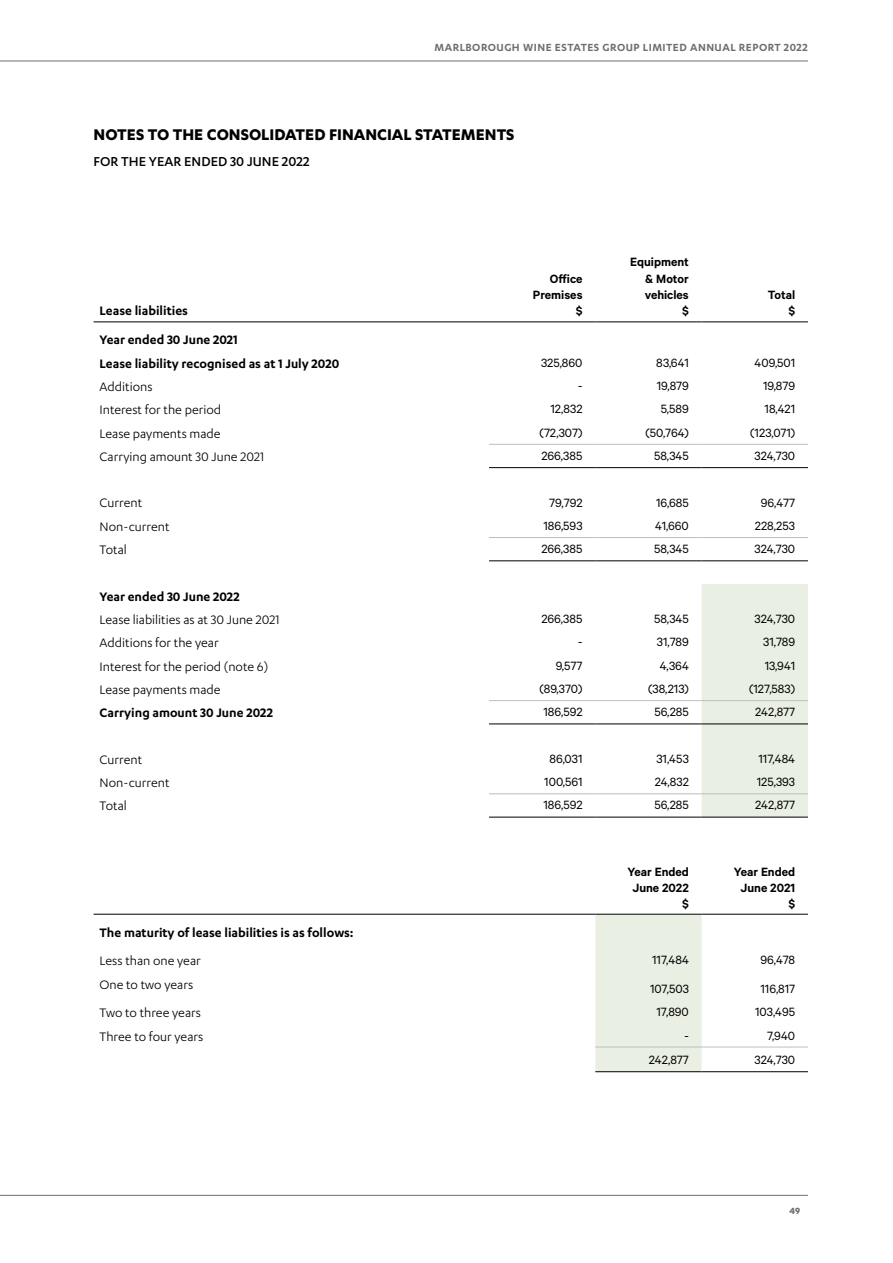
<style>
.page{position:relative;width:893px;height:1263px;background:#fff}
.page>*{position:absolute;margin:0;border:0;box-sizing:border-box;transform-origin:0 0}
.t1{font:700 18px "Karbon";color:#000}
.t2{font:500 15px "Karbon";color:#000}
.t3{font:14.25px "Karbon";color:#000}
.t4{font:600 14.25px/23.2px "Karbon";color:#000}
.t5{font:13.5px "Calibre";color:#000}
.t6{font:600 13.5px/16.2px "Calibre";color:#000;text-align:right}
.t7{font:600 12px "Karbon";letter-spacing:.04em;color:#6d6e71}
.t8{font:700 10.5px "Karbon";color:#6d6e71}
</style>
<div class="page">
<hr style="left:0;top:61px;width:808px;height:1px;background:#6d6e71">
<hr style="left:0;top:1195px;width:808px;height:1px;background:#6d6e71">
<div style="left:702px;top:584px;width:106px;height:233px;background:#e9efe2"></div>
<hr style="left:94px;top:321px;width:395px;height:1px;background:#000">
<hr style="left:489px;top:444px;width:106px;height:1px;background:#bcbec0">
<hr style="left:595px;top:444px;width:107px;height:1px;background:#bcbec0">
<hr style="left:702px;top:444px;width:106px;height:1px;background:#bcbec0">
<hr style="left:489px;top:321px;width:106px;height:1px;background:#000">
<hr style="left:595px;top:321px;width:107px;height:1px;background:#000">
<hr style="left:702px;top:321px;width:106px;height:1px;background:#000">
<hr style="left:489px;top:467px;width:106px;height:1px;background:#000">
<hr style="left:595px;top:467px;width:107px;height:1px;background:#000">
<hr style="left:702px;top:467px;width:106px;height:1px;background:#000">
<hr style="left:489px;top:723px;width:106px;height:1px;background:#000">
<hr style="left:595px;top:723px;width:107px;height:1px;background:#000">
<hr style="left:702px;top:723px;width:106px;height:1px;background:#000">
<hr style="left:489px;top:700px;width:106px;height:1px;background:#bcbec0">
<hr style="left:595px;top:700px;width:107px;height:1px;background:#bcbec0">
<hr style="left:702px;top:700px;width:106px;height:1px;background:#bcbec0">
<hr style="left:489px;top:537px;width:106px;height:1px;background:#bcbec0">
<hr style="left:595px;top:537px;width:107px;height:1px;background:#bcbec0">
<hr style="left:702px;top:537px;width:106px;height:1px;background:#bcbec0">
<hr style="left:489px;top:560px;width:106px;height:1px;background:#000">
<hr style="left:595px;top:560px;width:107px;height:1px;background:#000">
<hr style="left:702px;top:560px;width:106px;height:1px;background:#000">
<hr style="left:489px;top:817px;width:106px;height:1px;background:#000">
<hr style="left:595px;top:817px;width:107px;height:1px;background:#000">
<hr style="left:702px;top:817px;width:106px;height:1px;background:#000">
<hr style="left:489px;top:793px;width:106px;height:1px;background:#bcbec0">
<hr style="left:595px;top:793px;width:107px;height:1px;background:#bcbec0">
<hr style="left:702px;top:793px;width:106px;height:1px;background:#bcbec0">
<div style="left:595px;top:915px;width:107px;height:156px;background:#e9efe2"></div>
<hr style="left:94px;top:914px;width:501px;height:1px;background:#000">
<hr style="left:595px;top:914px;width:107px;height:1px;background:#000">
<hr style="left:702px;top:914px;width:106px;height:1px;background:#000">
<hr style="left:595px;top:1047px;width:107px;height:1px;background:#bcbec0">
<hr style="left:702px;top:1047px;width:106px;height:1px;background:#bcbec0">
<hr style="left:595px;top:1071px;width:107px;height:1px;background:#000">
<hr style="left:702px;top:1071px;width:106px;height:1px;background:#000">
<p class="t7" style="left:434px;top:40px;width:375px">MARLBOROUGH WINE ESTATES GROUP LIMITED ANNUAL REPORT 2022</p>
<h1 class="t1" style="left:94px;top:124px;width:422px">NOTES TO THE CONSOLIDATED FINANCIAL STATEMENTS</h1>
<p class="t2" style="left:94px;top:153px;width:218px">FOR THE YEAR ENDED 30 JUNE 2022</p>
<p class="t4" style="left:100px;top:299px;width:90px">Lease liabilities</p>
<p class="t4" style="left:100px;top:328px;width:241px">Year ended 30 June 2021<br>Lease liability recognised as at 1 July 2020</p>
<p class="t6" style="left:533px;top:270px;width:51px">Office<br>Premises $</p>
<p class="t6" style="left:630px;top:254px;width:60px">Equipment &amp; Motor vehicles<br>$</p>
<p class="t6" style="left:768px;top:286px;width:29px">Total $</p>
<p class="t5" style="left:541px;top:355px;width:43px">325,860</p>
<p class="t5" style="left:656px;top:355px;width:34px">83,641</p>
<p class="t5" style="left:755px;top:355px;width:42px">409,501</p>
<p class="t3" style="left:100px;top:379px;width:55px">Additions</p>
<p class="t5" style="left:578px;top:378px;width:6px">-</p>
<p class="t5" style="left:657px;top:378px;width:34px">19,879</p>
<p class="t5" style="left:763px;top:378px;width:34px">19,879</p>
<p class="t3" style="left:100px;top:402px;width:123px">Interest for the period</p>
<p class="t5" style="left:550px;top:401px;width:34px">12,832</p>
<p class="t5" style="left:661px;top:401px;width:30px">5,589</p>
<p class="t5" style="left:765px;top:401px;width:32px">18,421</p>
<p class="t3" style="left:100px;top:425px;width:122px">Lease payments made</p>
<p class="t5" style="left:539px;top:424px;width:45px">(72,307)</p>
<p class="t5" style="left:646px;top:424px;width:45px">(50,764)</p>
<p class="t5" style="left:750px;top:424px;width:46px">(123,071)</p>
<p class="t3" style="left:100px;top:449px;width:166px">Carrying amount 30 June 2021</p>
<p class="t5" style="left:541px;top:448px;width:43px">266,385</p>
<p class="t5" style="left:654px;top:448px;width:36px">58,345</p>
<p class="t5" style="left:754px;top:448px;width:42px">324,730</p>
<p class="t3" style="left:100px;top:495px;width:44px">Current</p>
<p class="t5" style="left:549px;top:494px;width:35px">79,792</p>
<p class="t5" style="left:656px;top:494px;width:34px">16,685</p>
<p class="t5" style="left:761px;top:494px;width:36px">96,477</p>
<p class="t3" style="left:100px;top:519px;width:71px">Non-current</p>
<p class="t5" style="left:543px;top:518px;width:41px">186,593</p>
<p class="t5" style="left:655px;top:518px;width:35px">41,660</p>
<p class="t5" style="left:755px;top:518px;width:42px">228,253</p>
<p class="t3" style="left:100px;top:542px;width:29px">Total</p>
<p class="t5" style="left:541px;top:541px;width:43px">266,385</p>
<p class="t5" style="left:654px;top:541px;width:36px">58,345</p>
<p class="t5" style="left:754px;top:541px;width:42px">324,730</p>
<p class="t4" style="left:100px;top:584px;width:142px">Year ended 30 June 2022</p>
<p class="t3" style="left:100px;top:612px;width:182px">Lease liabilities as at 30 June 2021</p>
<p class="t5" style="left:541px;top:611px;width:43px">266,385</p>
<p class="t5" style="left:654px;top:611px;width:36px">58,345</p>
<p class="t5" style="left:754px;top:611px;width:42px">324,730</p>
<p class="t3" style="left:100px;top:635px;width:121px">Additions for the year</p>
<p class="t5" style="left:578px;top:634px;width:6px">-</p>
<p class="t5" style="left:657px;top:634px;width:33px">31,789</p>
<p class="t5" style="left:763px;top:634px;width:33px">31,789</p>
<p class="t3" style="left:100px;top:658px;width:170px">Interest for the period (note 6)</p>
<p class="t5" style="left:556px;top:657px;width:28px">9,577</p>
<p class="t5" style="left:660px;top:657px;width:31px">4,364</p>
<p class="t5" style="left:765px;top:657px;width:32px">13,941</p>
<p class="t3" style="left:100px;top:682px;width:122px">Lease payments made</p>
<p class="t5" style="left:539px;top:681px;width:45px">(89,370)</p>
<p class="t5" style="left:648px;top:681px;width:42px">(38,213)</p>
<p class="t5" style="left:749px;top:681px;width:48px">(127,583)</p>
<p class="t4" style="left:100px;top:701px;width:175px">Carrying amount 30 June 2022</p>
<p class="t5" style="left:543px;top:704px;width:41px">186,592</p>
<p class="t5" style="left:654px;top:704px;width:36px">56,285</p>
<p class="t5" style="left:755px;top:704px;width:41px">242,877</p>
<p class="t3" style="left:100px;top:751px;width:44px">Current</p>
<p class="t5" style="left:549px;top:751px;width:35px">86,031</p>
<p class="t5" style="left:656px;top:751px;width:34px">31,453</p>
<p class="t5" style="left:758px;top:751px;width:38px">117,484</p>
<p class="t3" style="left:100px;top:775px;width:71px">Non-current</p>
<p class="t5" style="left:544px;top:774px;width:40px">100,561</p>
<p class="t5" style="left:655px;top:774px;width:36px">24,832</p>
<p class="t5" style="left:757px;top:774px;width:40px">125,393</p>
<p class="t3" style="left:100px;top:798px;width:29px">Total</p>
<p class="t5" style="left:543px;top:797px;width:41px">186,592</p>
<p class="t5" style="left:654px;top:797px;width:36px">56,285</p>
<p class="t5" style="left:755px;top:797px;width:41px">242,877</p>
<p class="t6" style="left:627px;top:863px;width:63px">Year Ended<br>June 2022 $</p>
<p class="t6" style="left:734px;top:863px;width:63px">Year Ended<br>June 2021 $</p>
<p class="t4" style="left:100px;top:920px;width:256px">The maturity of lease liabilities is as follows:</p>
<p class="t3" style="left:100px;top:953px;width:103px">Less than one year</p>
<p class="t5" style="left:652px;top:952px;width:38px">117,484</p>
<p class="t5" style="left:760px;top:952px;width:36px">96,478</p>
<p class="t3" style="left:100px;top:977px;width:95px">One to two years</p>
<p class="t5" style="left:650px;top:980px;width:40px">107,503</p>
<p class="t5" style="left:760px;top:980px;width:36px">116,817</p>
<p class="t3" style="left:100px;top:1005px;width:103px">Two to three years</p>
<p class="t5" style="left:656px;top:1004px;width:34px">17,890</p>
<p class="t5" style="left:755px;top:1004px;width:41px">103,495</p>
<p class="t3" style="left:100px;top:1029px;width:105px">Three to four years</p>
<p class="t5" style="left:684px;top:1028px;width:6px">-</p>
<p class="t5" style="left:767px;top:1028px;width:30px">7,940</p>
<p class="t5" style="left:649px;top:1052px;width:41px">242,877</p>
<p class="t5" style="left:754px;top:1052px;width:42px">324,730</p>
<p class="t8" style="left:789px;top:1205px;width:12px">49</p>
</div>
